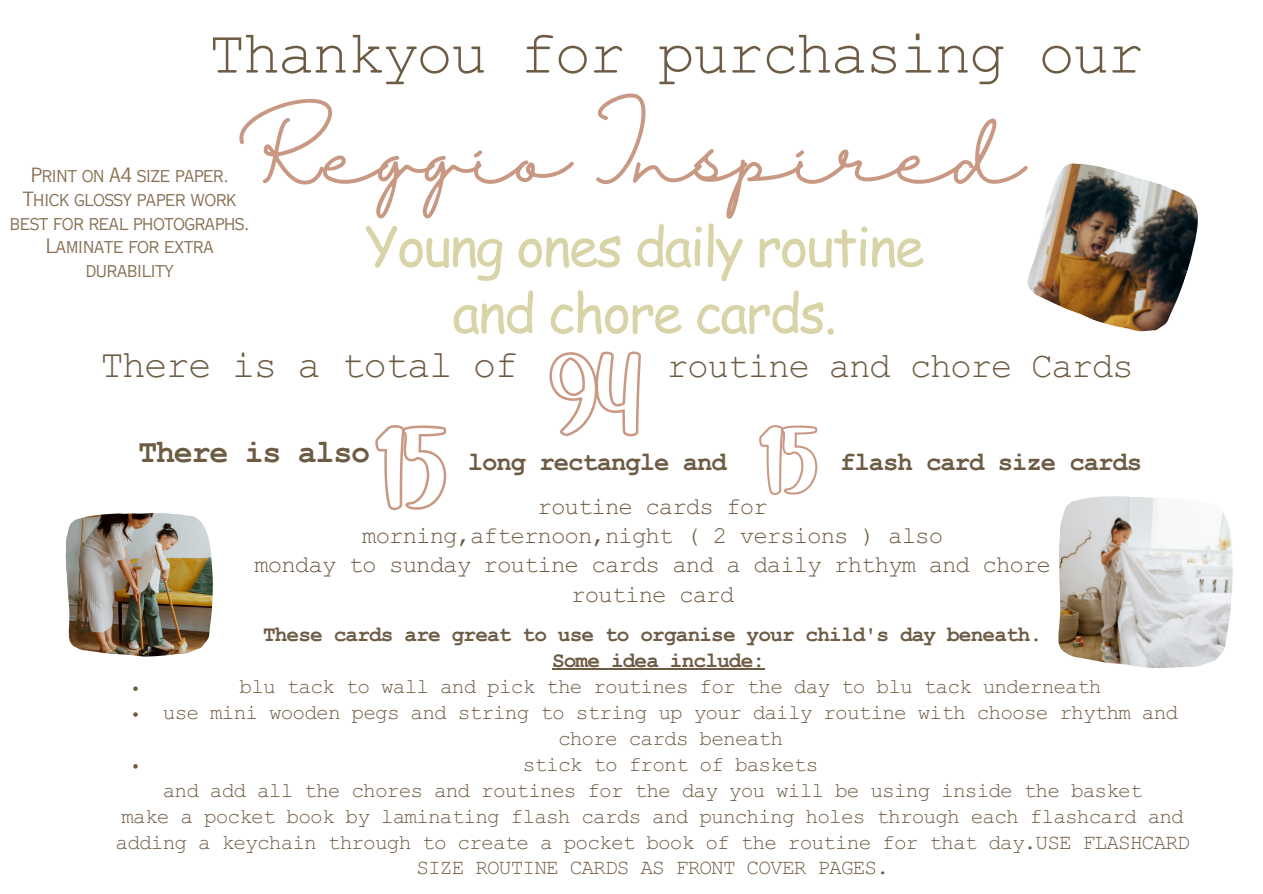
<style>
.page{position:relative;width:1263px;height:894px;background:#fff}
.page>*{position:absolute;margin:0;border:0;box-sizing:border-box;transform-origin:0 0}
.t1{font:75px "Halimun";letter-spacing:-.04em;color:#c89883}
.t2{font:75px "Blueberry Outline";color:#c89883}
.t3{font:61.5px "Courier PS Pro";letter-spacing:-.04em;color:#6d5b44}
.t4{font:61.5px "Blueberry Outline";color:#c89883}
.t5{font:54px "Comic Sans MS";letter-spacing:-.04em;color:#d8d4a7}
.t6{font:39px "Courier PS Pro";letter-spacing:-.04em;color:#6d5b44}
.t7{font:36px "Courier PS Pro";letter-spacing:-.04em;color:#6d5b44}
.t8{font:700 31.5px "Courier PS Pro";letter-spacing:-.04em;color:#6d5b44}
.t9{font:700 25.5px "Courier PS Pro";letter-spacing:-.04em;color:#6d5b44}
.t10{font:24px/29.2px "Courier PS Pro";letter-spacing:-.04em;color:#6d5b44;text-align:center}
.t11{font:21px/25.8px "Courier PS Pro";letter-spacing:-.04em;color:#6d5b44;text-align:center}
.t12{font:700 21px "Courier PS Pro";letter-spacing:-.04em;color:#6d5b44}
.t13{font:19.5px/23.7px "Copperplate Gothic LT Pro 29 AB";letter-spacing:-.04em;color:#866e52;text-align:center}
</style>
<div class="page">
<hr style="left:552px;top:668px;width:212px;height:1px;background:#6d5b44">
<svg style="left:133px;top:686px;width:5px;height:4px"></svg>
<svg style="left:133px;top:712px;width:5px;height:4px"></svg>
<svg style="left:133px;top:764px;width:5px;height:4px"></svg>
<img style="left:1058px;top:496px;width:175px;height:172px">
<img style="left:1027px;top:163px;width:171px;height:168px">
<img style="left:66px;top:512px;width:147px;height:144px">
<p class="t3" style="left:209px;top:33px;width:937px">Thankyou for purchasing our</p>
<p class="t1" style="left:238px;top:114px;width:787px">Reggio Inspired</p>
<p class="t5" style="left:365px;top:206px;width:561px">Young ones daily routine</p>
<p class="t5" style="left:452px;top:273px;width:386px">and chore cards.</p>
<p class="t6" style="left:100px;top:352px;width:419px">There is a total of</p>
<p class="t7" style="left:667px;top:353px;width:468px">routine and chore Cards</p>
<p class="t13" style="left:30px;top:166px;width:200px">Print on A4 size paper.</p>
<p class="t13" style="left:10px;top:190px;width:242px">Thick glossy paper work best for real photographs.</p>
<p class="t13" style="left:46px;top:237px;width:170px">Laminate for extra durability</p>
<p class="t2" style="left:550px;top:337px;width:93px">94</p>
<p class="t2" style="left:375px;top:410px;width:72px">15</p>
<p class="t4" style="left:759px;top:413px;width:60px">15</p>
<p class="t8" style="left:139px;top:441px;width:233px">There is also</p>
<p class="t9" style="left:840px;top:454px;width:303px">flash card size cards</p>
<p class="t9" style="left:468px;top:454px;width:260px">long rectangle and</p>
<p class="t10" style="left:538px;top:495px;width:232px">routine cards for</p>
<p class="t10" style="left:362px;top:525px;width:582px">morning,afternoon,night ( 2 versions ) also</p>
<p class="t10" style="left:254px;top:554px;width:798px">monday to sunday routine cards and a daily rhthym and chore routine card</p>
<p class="t12" style="left:263px;top:627px;width:781px">These cards are great to use to organise your child's day beneath.</p>
<p class="t12" style="left:552px;top:653px;width:215px">Some idea include:</p>
<p class="t11" style="left:240px;top:677px;width:863px">blu tack to wall and pick the routines for the day to blu tack underneath</p>
<p class="t11" style="left:163px;top:703px;width:1017px">use mini wooden pegs and string to string up your daily routine with choose rhythm and chore cards beneath</p>
<p class="t11" style="left:523px;top:754px;width:297px">stick to front of baskets</p>
<p class="t11" style="left:163px;top:780px;width:981px">and add all the chores and routines for the day you will be using inside the basket</p>
<p class="t11" style="left:116px;top:806px;width:1076px">make a pocket book by laminating flash cards and punching holes through each flashcard and adding a keychain through to create a pocket book of the routine for that day.USE FLASHCARD<br>SIZE ROUTINE CARDS AS FRONT COVER PAGES.</p>
</div>
